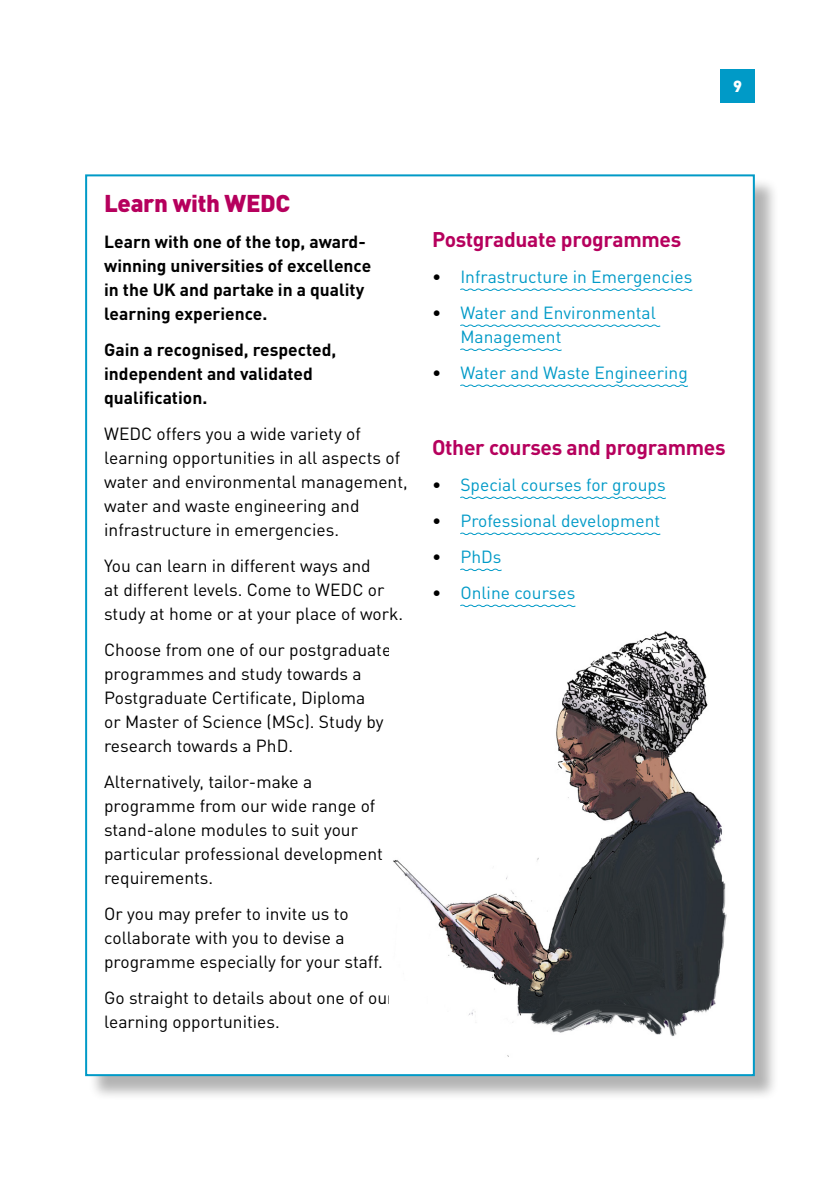
<style>
.page{position:relative;width:840px;height:1191px;background:#fff}
.page>*{position:absolute;margin:0;border:0;box-sizing:border-box;transform-origin:0 0}
.t1{font:900 24px "DINOT";letter-spacing:-.015em;color:#b6005d}
.t2{font:700 21px "DINOT";letter-spacing:-.015em;color:#b6005d}
.t3{font:17.4px/24px "DINOT";color:#000}
.t4{font:700 17.4px/24px "DINOT";color:#000}
.t5{font:17.4px/24px "DINOT";color:#009ac7}
.t6{font:900 16px "DINOT";color:#fff}
.s1{color:#000}
</style>
<div class="page">
<div style="left:720px;top:69px;width:34px;height:34px;background:#009ac7"></div>
<div style="left:88px;top:178px;width:691px;height:923px;background:#000;opacity:.3"></div>
<div style="left:86px;top:175px;width:667px;height:900px;background:#fff"></div>
<svg style="left:460px;top:288px;width:232px;height:3px"></svg>
<svg style="left:460px;top:324px;width:200px;height:3px"></svg>
<svg style="left:460px;top:348px;width:102px;height:3px"></svg>
<svg style="left:460px;top:384px;width:228px;height:3px"></svg>
<svg style="left:460px;top:496px;width:206px;height:3px"></svg>
<svg style="left:460px;top:532px;width:200px;height:3px"></svg>
<svg style="left:460px;top:568px;width:42px;height:3px"></svg>
<svg style="left:460px;top:604px;width:115px;height:3px"></svg>
<img style="left:393px;top:631px;width:334px;height:426px">
<p class="t6" style="left:732px;top:76px;width:10px">9</p>
<h1 class="t1" style="left:104px;top:187px;width:187px">Learn with WEDC</h1>
<p class="t4" style="left:104px;top:229px;width:268px">Learn with one of the top, award&shy;winning universities of excellence in the UK and partake in a quality learning experience.</p>
<p class="t4" style="left:104px;top:337px;width:233px">Gain a recognised, respected, independent and validated qualification.</p>
<p class="t3" style="left:104px;top:421px;width:305px">WEDC offers you a wide variety of learning opportunities in all aspects of water and environmental management, water and waste engineering and infrastructure in emergencies.</p>
<p class="t3" style="left:104px;top:553px;width:300px">You can learn in different ways and<br>at different levels. Come to WEDC or study at home or at your place of work.</p>
<p class="t3" style="left:104px;top:637px;width:288px">Choose from one of our postgraduate programmes and study towards a<br>Postgraduate Certificate, Diploma<br>or Master of Science (MSc). Study by research towards a PhD.</p>
<p class="t3" style="left:104px;top:769px;width:280px">Alternatively, tailor-make a programme from our wide range of stand-alone modules to suit your particular professional development requirements.</p>
<p class="t3" style="left:104px;top:901px;width:280px">Or you may prefer to invite us to collaborate with you to devise a programme especially for your staff.</p>
<p class="t3" style="left:104px;top:985px;width:292px">Go straight to details about one of our learning opportunities.</p>
<p class="t2" style="left:432px;top:225px;width:251px">Postgraduate programmes</p>
<p class="t5" style="left:432px;top:264px;width:262px"><span class="s1">•</span> Infrastructure in Emergencies</p>
<p class="t5" style="left:460px;top:300px;width:197px;text-indent:-28px"><span class="s1">•</span> Water and Environmental<br>Management</p>
<p class="t5" style="left:432px;top:360px;width:257px"><span class="s1">•</span> Water and Waste Engineering</p>
<p class="t2" style="left:432px;top:433px;width:295px">Other courses and programmes</p>
<p class="t5" style="left:432px;top:472px;width:235px"><span class="s1">•</span> Special courses for groups</p>
<p class="t5" style="left:432px;top:508px;width:229px"><span class="s1">•</span> Professional development</p>
<p class="t5" style="left:432px;top:544px;width:71px"><span class="s1">•</span> PhDs</p>
<p class="t5" style="left:432px;top:580px;width:145px"><span class="s1">•</span> Online courses</p>
</div>
